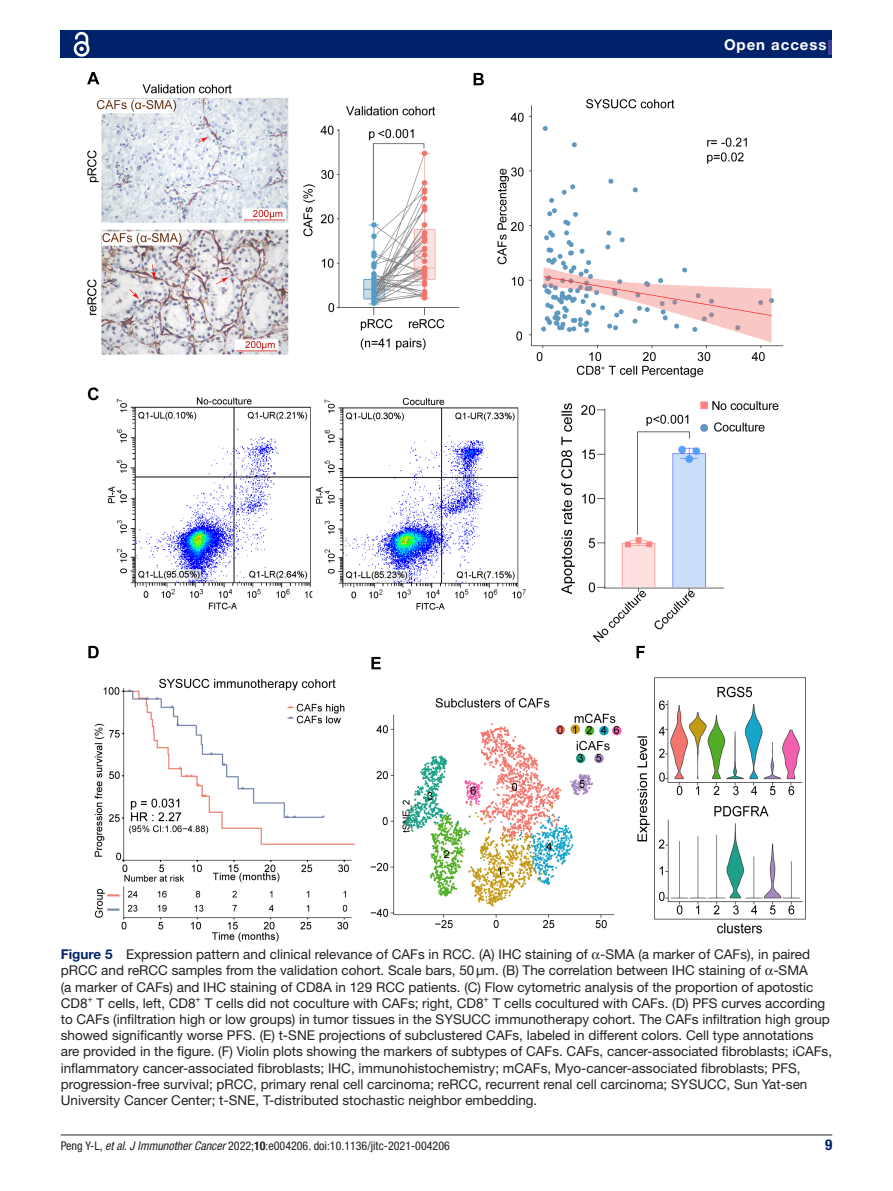
<style>
.page{position:relative;width:893px;height:1191px;background:#fff}
.page>*{position:absolute;margin:0;border:0;box-sizing:border-box;transform-origin:0 0}
.t1{font:700 15px "Helvetica Neue LT Std";letter-spacing:.065em;color:#fff}
.t2{font:700 condensed 15px "Helvetica Neue LT Std";color:#00226b}
.t3{font:13.5px/16.2px "Helvetica Neue LT Std";color:#231f20}
.t4{font:condensed 12px "Helvetica Neue LT Std";color:#231f20}
.s1{font-weight:700;color:#00226b}
.s2{font-style:italic}
.s3{font-weight:700}
</style>
<div class="page">
<hr style="left:61px;top:1134px;width:771px;height:1px;background:#231f20">
<div style="left:61px;top:31px;width:771px;height:27px;background:#00226b"></div>
<hr style="left:828px;top:40px;width:4px;height:15px;background:#414099">
<svg style="left:73px;top:31px;width:17px;height:26px"></svg>
<img style="left:87px;top:73px;width:719px;height:868px">
<p class="t1" style="left:724px;top:35px;width:104px">Open access</p>
<p class="t3" style="left:61px;top:946px;width:773px"><span class="s1">Figure 5</span> Expression pattern and clinical relevance of CAFs in RCC. (A) IHC staining of -SMA (a marker of CAFs), in paired pRCC and reRCC samples from the validation cohort. Scale bars, 50µm. (B) The correlation between IHC staining of -SMA<br>(a marker of CAFs) and IHC staining of CD8A in 129 RCC patients. (C) Flow cytometric analysis of the proportion of apotostic CD8<sup>+</sup> T cells, left, CD8<sup>+</sup> T cells did not coculture with CAFs; right, CD8<sup>+</sup> T cells cocultured with CAFs. (D) PFS curves according to CAFs (infiltration high or low groups) in tumor tissues in the SYSUCC immunotherapy cohort. The CAFs infiltration high group showed significantly worse PFS. (E) t-SNE projections of subclustered CAFs, labeled in different colors. Cell type annotations are provided in the figure. (F) Violin plots showing the markers of subtypes of CAFs. CAFs, cancer-associated fibroblasts; iCAFs, inflammatory cancer-associated fibroblasts; IHC, immunohistochemistry; mCAFs, Myo-cancer-associated fibroblasts; PFS, progression-free survival; pRCC, primary renal cell carcinoma; reRCC, recurrent renal cell carcinoma; SYSUCC, Sun Yat-sen University Cancer Center; t-SNE, T-distributed stochastic neighbor embedding.</p>
<p class="t4" style="left:61px;top:1138px;width:391px">Peng Y-L, <span class="s2">et al</span>. <span class="s2">J Immunother Cancer</span> 2022;<span class="s3">10</span>:e004206. doi:10.1136/jitc-2021-004206</p>
<p class="t2" style="left:825px;top:1135px;width:9px">9</p>
</div>
